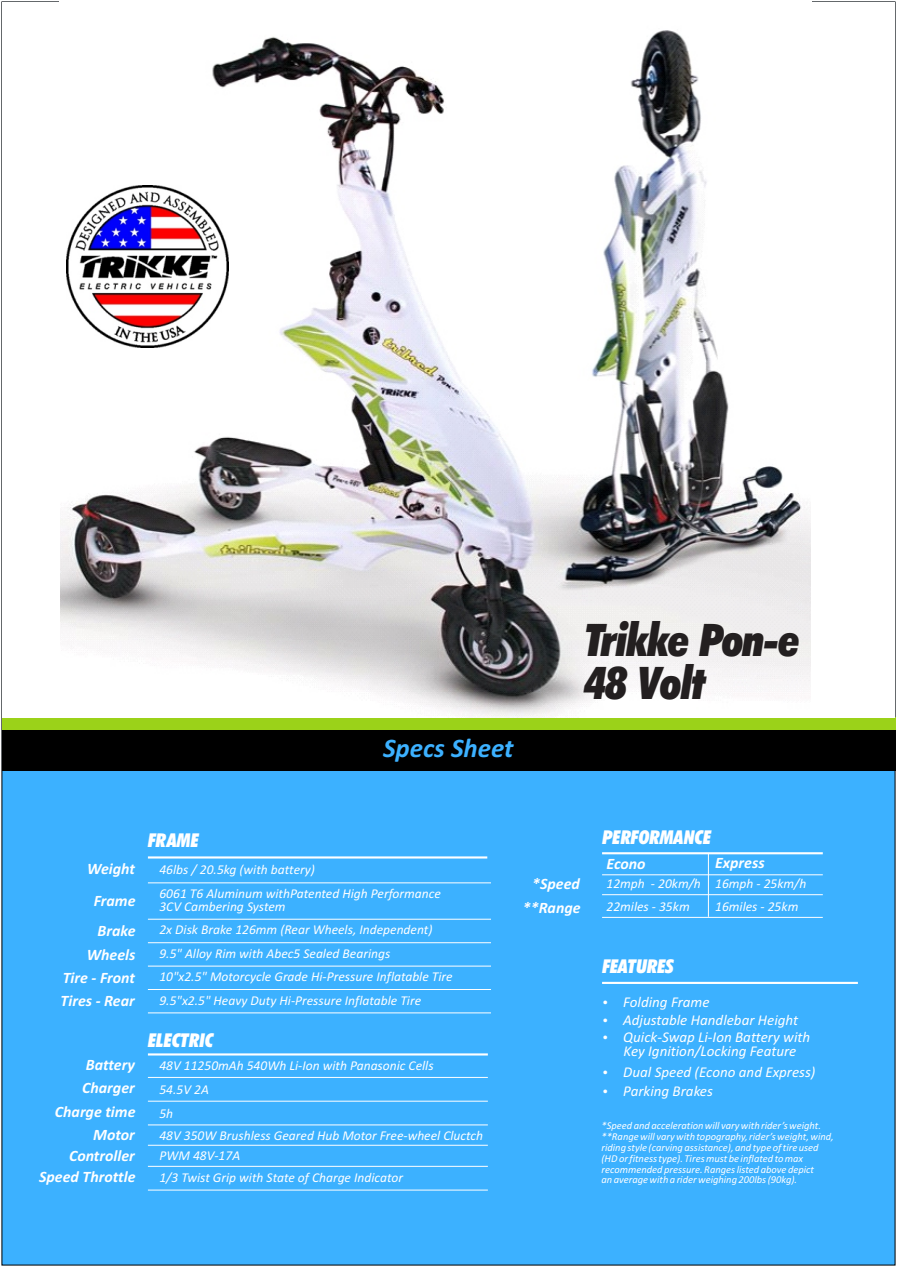
<style>
.page{position:relative;width:897px;height:1267px;background:#fff}
.page>*{position:absolute;margin:0;border:0;box-sizing:border-box;transform-origin:0 0}
.t1{font:italic 900 condensed 45px/42.6px "Futura BT";letter-spacing:-.025em;color:#231f20}
.t2{font:italic 700 27px "Calibri";color:#3cb1ff}
.t3{font:italic 900 condensed 19.05px "Futura BT";color:#fff}
.t4{font:italic 700 15.9px/23.2px "Calibri";color:#fff;text-align:center}
.t5{font:italic 15px/17.5px "Calibri";color:#fff}
.t6{font:italic 13.5px/23.4px "Calibri";color:#fff}
.t7{font:italic 10.5px/10.9px "Calibri";color:#fff}
</style>
<div class="page">
<div style="left:1px;top:1px;width:895px;height:1265px;background:#3cb1ff"></div>
<div style="left:2px;top:717px;width:893px;height:13px;background:#9bd219"></div>
<img style="left:59px;top:2px;width:752px;height:715px">
<div style="left:811px;top:2px;width:84px;height:715px;background:#fff"></div>
<div style="left:2px;top:2px;width:57px;height:715px;background:#fff"></div>
<hr style="left:602px;top:852px;width:221px;height:2px;background:#fff">
<hr style="left:602px;top:874px;width:221px;height:1px;background:#fff">
<hr style="left:602px;top:894px;width:221px;height:1px;background:#fff">
<hr style="left:708px;top:853px;width:1px;height:64px;background:#fff">
<hr style="left:602px;top:917px;width:221px;height:1px;background:#fff">
<hr style="left:148px;top:856px;width:339px;height:2px;background:#fff">
<hr style="left:148px;top:882px;width:343px;height:1px;background:#fff">
<hr style="left:148px;top:919px;width:343px;height:1px;background:#fff">
<hr style="left:148px;top:942px;width:343px;height:1px;background:#fff">
<hr style="left:148px;top:965px;width:343px;height:1px;background:#fff">
<hr style="left:148px;top:989px;width:343px;height:1px;background:#fff">
<hr style="left:148px;top:1012px;width:343px;height:1px;background:#fff">
<hr style="left:148px;top:1053px;width:340px;height:2px;background:#fff">
<hr style="left:148px;top:1077px;width:340px;height:1px;background:#fff">
<hr style="left:148px;top:1100px;width:340px;height:1px;background:#fff">
<hr style="left:148px;top:1124px;width:340px;height:1px;background:#fff">
<hr style="left:148px;top:1145px;width:340px;height:1px;background:#fff">
<hr style="left:148px;top:1166px;width:340px;height:1px;background:#fff">
<hr style="left:148px;top:1189px;width:340px;height:1px;background:#fff">
<hr style="left:602px;top:982px;width:256px;height:2px;background:#fff">
<div style="left:2px;top:730px;width:893px;height:41px;background:#000"></div>
<img style="left:67px;top:185px;width:162px;height:163px">
<svg style="left:603px;top:1000px;width:4px;height:4px"></svg>
<svg style="left:603px;top:1018px;width:4px;height:4px"></svg>
<svg style="left:603px;top:1036px;width:4px;height:3px"></svg>
<svg style="left:603px;top:1071px;width:4px;height:3px"></svg>
<svg style="left:603px;top:1089px;width:4px;height:4px"></svg>
<h2 class="t2" style="left:383px;top:737px;width:132px">Specs Sheet</h2>
<h1 class="t1" style="left:584px;top:623px;width:217px">Trikke Pon-e<br>48 Volt</h1>
<h3 class="t3" style="left:148px;top:832px;width:52px">FRAME</h3>
<p class="t4" style="left:87px;top:858px;width:49px">Weight</p>
<p class="t6" style="left:159px;top:858px;width:283px;line-height:24.2px">46lbs / 20.5kg (with battery)<br>6061 T6 Aluminum withPatented High Performance</p>
<p class="t4" style="left:94px;top:890px;width:43px">Frame</p>
<p class="t6" style="left:159px;top:896px;width:128px">3CV Cambering System</p>
<p class="t4" style="left:98px;top:920px;width:39px">Brake</p>
<p class="t6" style="left:159px;top:919px;width:274px">2x Disk Brake 126mm (Rear Wheels, Independent)</p>
<p class="t4" style="left:61px;top:944px;width:76px;text-align:justify;text-indent:26px">Wheels Tire - Front Tires - Rear</p>
<p class="t6" style="left:159px;top:943px;width:295px">9.5" Alloy Rim with Abec5 Sealed Bearings<br>10"x2.5" Motorcycle Grade Hi-Pressure Inflatable Tire<br>9.5"x2.5" Heavy Duty Hi-Pressure Inflatable Tire</p>
<h3 class="t3" style="left:148px;top:1032px;width:67px">ELECTRIC</h3>
<p class="t4" style="left:86px;top:1054px;width:51px">Battery</p>
<p class="t6" style="left:159px;top:1055px;width:276px">48V 11250mAh 540Wh Li-Ion with Panasonic Cells</p>
<p class="t4" style="left:82px;top:1077px;width:54px">Charger</p>
<p class="t6" style="left:159px;top:1078px;width:51px">54.5V 2A</p>
<p class="t4" style="left:55px;top:1101px;width:82px">Charge time</p>
<p class="t6" style="left:159px;top:1102px;width:15px">5h</p>
<p class="t4" style="left:93px;top:1124px;width:43px">Motor</p>
<p class="t6" style="left:159px;top:1124px;width:325px">48V 350W Brushless Geared Hub Motor Free-wheel Cluctch</p>
<p class="t4" style="left:69px;top:1145px;width:67px">Controller</p>
<p class="t6" style="left:159px;top:1145px;width:82px">PWM 48V-17A</p>
<p class="t4" style="left:39px;top:1166px;width:98px">Speed Throttle</p>
<p class="t6" style="left:159px;top:1166px;width:245px">1/3 Twist Grip with State of Charge Indicator</p>
<h3 class="t3" style="left:602px;top:829px;width:110px">PERFORMANCE</h3>
<p class="t4" style="left:606px;top:853px;width:41px">Econo</p>
<p class="t4" style="left:715px;top:852px;width:51px">Express</p>
<p class="t4" style="left:523px;top:872px;width:59px;line-height:24.6px">*Speed **Range</p>
<p class="t6" style="left:606px;top:873px;width:201px">12mph - 20km/h 16mph - 25km/h<br>22miles - 35km</p>
<p class="t6" style="left:715px;top:896px;width:85px">16miles - 25km</p>
<h3 class="t3" style="left:602px;top:958px;width:73px">FEATURES</h3>
<p class="t5" style="left:623px;top:994px;width:188px">Folding Frame<br>Adjustable Handlebar Height<br>Quick-Swap Li-Ion Battery with</p>
<p class="t5" style="left:623px;top:1041px;width:194px;line-height:21.5px">Key Ignition/Locking Feature<br>Dual Speed (Econo and Express)</p>
<p class="t5" style="left:623px;top:1083px;width:91px">Parking Brakes</p>
<p class="t7" style="left:601px;top:1121px;width:234px">*Speed and acceleration will vary with rider’s weight. **Range will vary with topography, rider’s weight, wind, riding style (carving assistance), and type of tire used (HD or fitness type). Tires must be inflated to max recommended pressure. Ranges listed above depict<br>an average with a rider weighing 200lbs (90kg).</p>
</div>
